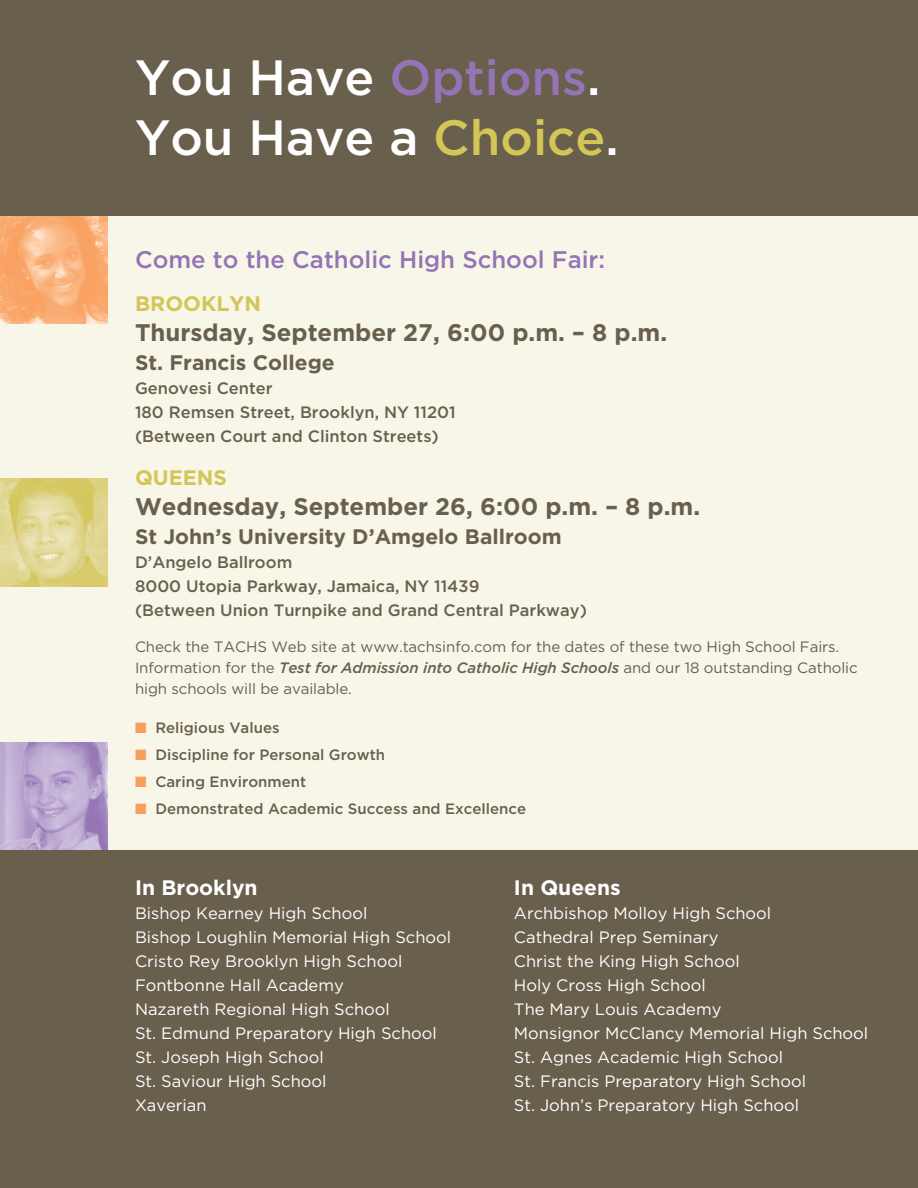
<style>
.page{position:relative;width:918px;height:1188px;background:#fff}
.page>*{position:absolute;margin:0;border:0;box-sizing:border-box;transform-origin:0 0}
.t1{font:500 49.5px/59.4px "Gotham";color:#fff}
.t2{font:700 24px "Gotham";color:#695f4d}
.t3{font:500 24px "Gotham";color:#9474b4}
.t4{font:700 21px "Gotham";color:#695f4d}
.t5{font:700 21px "Gotham";color:#fff}
.t6{font:700 21px "Gotham";color:#d3c657}
.t7{font:16.5px/24px "Gotham";color:#fff}
.t8{font:500 16.5px/24px "Gotham";color:#695f4d}
.t9{font:15px/21px "Gotham";letter-spacing:-.005em;color:#695f4d}
.t10{font:500 15px "Gotham";color:#695f4d}
.s1{color:#9474b4}
.s2{color:#d3c657}
.s3{font-weight:500;font-style:italic}
.s4{color:#f89e5d}
</style>
<div class="page">
<div style="left:0;top:216px;width:918px;height:634px;background:#f8f6e9"></div>
<img style="left:0;top:216px;width:107px;height:108px">
<img style="left:0;top:479px;width:107px;height:108px">
<img style="left:0;top:742px;width:108px;height:108px">
<div style="left:0;top:0;width:918px;height:216px;background:#695f4d"></div>
<div style="left:0;top:850px;width:918px;height:338px;background:#695f4d"></div>
<h1 class="t1" style="left:135px;top:47px;width:485px">You Have <span class="s1">Options</span>.<br>You Have a <span class="s2">Choice</span>.</h1>
<h2 class="t3" style="left:135px;top:246px;width:472px">Come to the Catholic High School Fair:</h2>
<p class="t6" style="left:135px;top:292px;width:127px">BROOKLYN</p>
<h2 class="t2" style="left:135px;top:319px;width:534px">Thursday, September 27, 6:00 p.m. – 8 p.m.</h2>
<p class="t4" style="left:135px;top:350px;width:201px">St. Francis College</p>
<p class="t8" style="left:135px;top:376px;width:322px">Genovesi Center<br>180 Remsen Street, Brooklyn, NY 11201 (Between Court and Clinton Streets)</p>
<p class="t6" style="left:135px;top:466px;width:33px">QUEE</p>
<p class="t6" style="left:197px;top:466px;width:32px">NS</p>
<h2 class="t2" style="left:135px;top:493px;width:567px">Wednesday, September 26, 6:00 p.m. – 8 p.m.</h2>
<p class="t4" style="left:135px;top:524px;width:428px">St John’s University D’Amgelo Ballroom</p>
<p class="t8" style="left:135px;top:550px;width:453px">D’Angelo Ballroom<br>8000 Utopia Parkway, Jamaica, NY 11439<br>(Between U nion Turnpike and Grand Central Parkway)</p>
<p class="t9" style="left:135px;top:636px;width:724px">Check the TACHS Web site at www.tachsinfo.com for the dates of these two High School Fairs.<br>Information for the <span class="s3">Test for Admission into Catholic High Schools</span> and our 18 outstanding Catholic high schools will be available.</p>
<p class="t10" style="left:135px;top:719px;width:146px"><span class="s4">■</span> Religious Values</p>
<p class="t10" style="left:135px;top:746px;width:252px"><span class="s4">■</span> Discipline for Personal Growth</p>
<p class="t10" style="left:135px;top:773px;width:173px"><span class="s4">■</span> Caring Environment</p>
<p class="t10" style="left:135px;top:800px;width:393px"><span class="s4">■</span> Demonstrated Academic Success and Excellence</p>
<p class="t5" style="left:135px;top:875px;width:124px">I n Brooklyn</p>
<p class="t7" style="left:135px;top:901px;width:318px">Bishop Kearney High School<br>Bishop Loughlin Memorial High School<br>Cristo Rey Brooklyn High School<br>Fontbonne Hall Academy<br>Nazareth Regional High School<br>St. Edmund Preparatory High School<br>St. Joseph High School<br>St. Saviour High School<br>Xaverian</p>
<p class="t5" style="left:514px;top:875px;width:108px">I n Queens</p>
<p class="t7" style="left:514px;top:901px;width:356px">Archbishop Molloy High School<br>Cathedral Prep Seminary<br>Christ the King High School<br>Holy Cross High School<br>The Mary Louis Academy<br>Monsignor McClancy Memorial High School<br>St. Agnes Academic High School<br>St. Francis Preparatory High School<br>St. John’s Preparatory High School</p>
</div>
